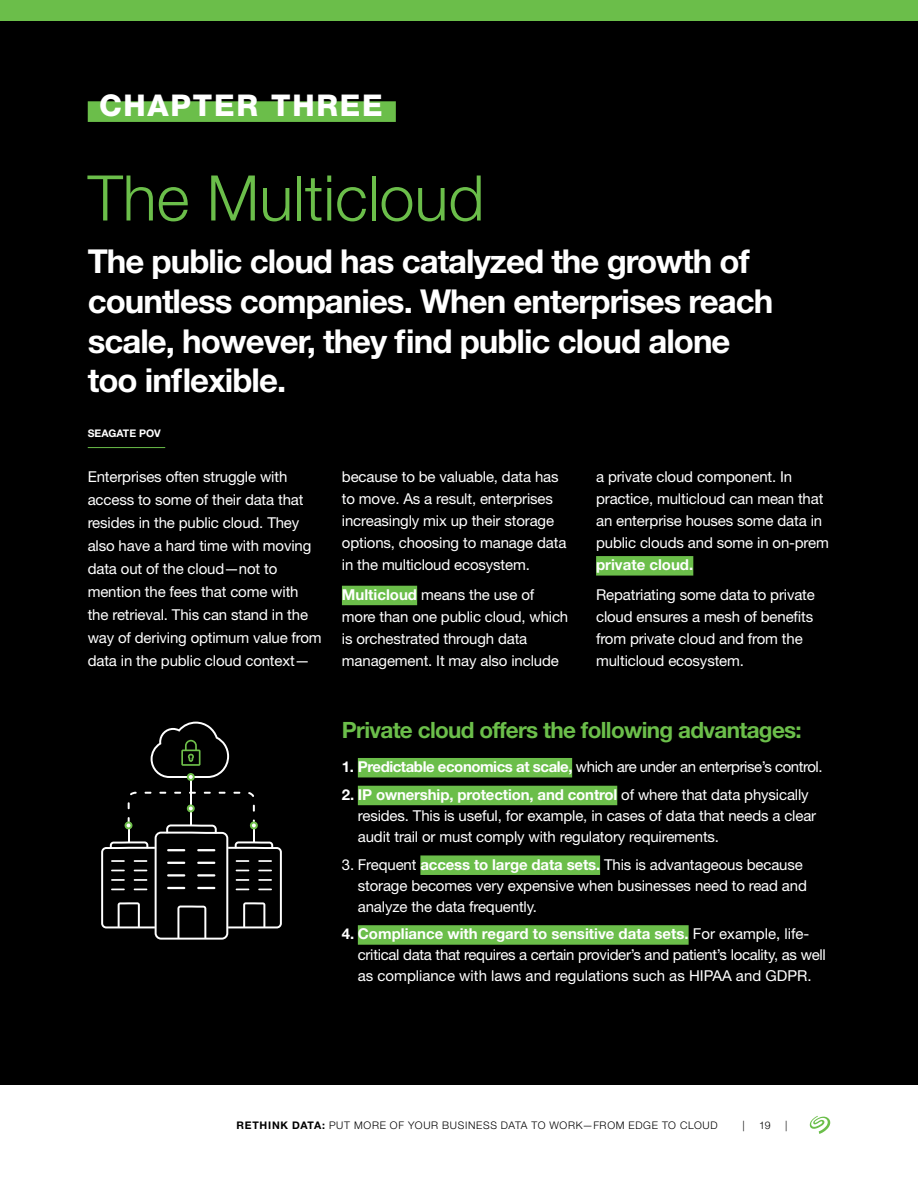
<style>
.page{position:relative;width:918px;height:1188px;background:#fff}
.page>*{position:absolute;margin:0;border:0;box-sizing:border-box;transform-origin:0 0}
.t1{font:300 63px "Helvetica Neue LT Std";color:#6bbe4a}
.t2{font:700 33px/39.6px "Helvetica Neue LT Std";letter-spacing:-.03em;color:#fff}
.t3{font:800 30px "Helvetica Neue LT Std";letter-spacing:.06em;color:#fff}
.t4{font:700 22.5px "Helvetica Neue LT Std";letter-spacing:-.03em;color:#6bbe4a}
.t5{font:15px/22.2px "Helvetica Neue LT Std";letter-spacing:-.01em;color:#fff}
.t6{font:15px "Helvetica Neue LT Std";letter-spacing:-.03em;color:#fff}
.t7{font:700 15px "Helvetica Neue LT Std";color:#fff}
.t8{font:300 10.5px "Helvetica Neue LT Std";letter-spacing:.065em;color:#000}
.t9{font:700 10.5px "Helvetica Neue LT Std";color:#fff}
.s1{font-weight:700}
</style>
<div class="page">
<svg style="left:810px;top:1116px;width:20px;height:18px"></svg>
<div style="left:0;top:0;width:918px;height:21px;background:#6bbe4a"></div>
<div style="left:0;top:21px;width:918px;height:1063px;background:#000"></div>
<div style="left:88px;top:101px;width:308px;height:21px;background:#6bbe4a"></div>
<div style="left:342px;top:586px;width:75px;height:19px;background:#6bbe4a"></div>
<div style="left:596px;top:556px;width:97px;height:20px;background:#6bbe4a"></div>
<div style="left:358px;top:758px;width:214px;height:19px;background:#6bbe4a"></div>
<div style="left:358px;top:786px;width:259px;height:19px;background:#6bbe4a"></div>
<div style="left:420px;top:855px;width:180px;height:20px;background:#6bbe4a"></div>
<div style="left:358px;top:925px;width:331px;height:20px;background:#6bbe4a"></div>
<hr style="left:190px;top:777px;width:2px;height:47px;background:#fff">
<svg style="left:101px;top:792px;width:181px;height:148px"></svg>
<svg style="left:151px;top:722px;width:78px;height:59px"></svg>
<hr style="left:88px;top:447px;width:77px;height:1px;background:#6bbe4a">
<h3 class="t3" style="left:99px;top:87px;width:285px">CHAPTER THREE</h3>
<h1 class="t1" style="left:88px;top:160px;width:398px">The Multicloud</h1>
<h2 class="t2" style="left:88px;top:241px;width:687px">The public cloud has catalyzed the growth of countless companies. When enterprises reach scale, however, they find public cloud alone too inflexible.</h2>
<p class="t9" style="left:88px;top:427px;width:75px">SEAGATE POV</p>
<p class="t5" style="left:88px;top:465px;width:235px;line-height:23.1px">Enterprises often struggle with access to some of their data that resides in the public cloud. They also have a hard time with moving data out of the cloud—not to mention the fees that come with the retrieval. This can stand in the way of deriving optimum value from data in the public cloud context—</p>
<p class="t5" style="left:342px;top:465px;width:226px">because to be valuable, data has to move. As a result, enterprises increasingly mix up their storage options, choosing to manage data in the multicloud ecosystem.</p>
<p class="t5" style="left:342px;top:583px;width:228px"><span class="s1">Multicloud</span> means the use of more than one public cloud, which is orchestrated through data management. It may also include</p>
<p class="t5" style="left:596px;top:465px;width:234px">a private cloud component. In practice, multicloud can mean that an enterprise houses some data in public clouds and some in on-prem</p>
<p class="t7" style="left:596px;top:556px;width:99px">private cloud.</p>
<p class="t5" style="left:596px;top:583px;width:220px">Repatriating some data to private cloud ensures a mesh of benefits from private cloud and from the multicloud ecosystem.</p>
<h3 class="t4" style="left:342px;top:716px;width:461px">Private cloud offers the following advantages:</h3>
<p class="t6" style="left:342px;top:758px;width:482px"><span class="s1">1. Predictable economics at scale,</span> which are under an enterprise’s control.</p>
<p class="t5" style="left:358px;top:784px;width:460px;line-height:21px;text-indent:-16px"><span class="s1">2. IP ownership, protection, and control</span> of where that data physically resides. This is useful, for example, in cases of data that needs a clear audit trail or must comply with regulatory requirements.</p>
<p class="t5" style="left:358px;top:854px;width:451px;line-height:21px;text-indent:-16px">3. Frequent <span class="s1">access to large data sets.</span> This is advantageous because storage becomes very expensive when businesses need to read and analyze the data frequently.</p>
<p class="t5" style="left:358px;top:923px;width:470px;line-height:21px;text-indent:-16px"><span class="s1">4. Compliance with regard to sensitive data sets.</span> For example, life&shy;critical data that requires a certain provider’s and patient’s locality, as well as compliance with laws and regulations such as HIPAA and GDPR.</p>
<p class="t8" style="left:236px;top:1118px;width:483px"><span class="s1">RETHINK DATA:</span> PUT MORE OF YOUR BUSINESS DATA TO WORK—FROM EDGE TO CLOUD</p>
<p class="t8" style="left:742px;top:1118px;width:4px">|</p>
<p class="t8" style="left:759px;top:1118px;width:13px">19</p>
<p class="t8" style="left:785px;top:1118px;width:4px">|</p>
</div>
